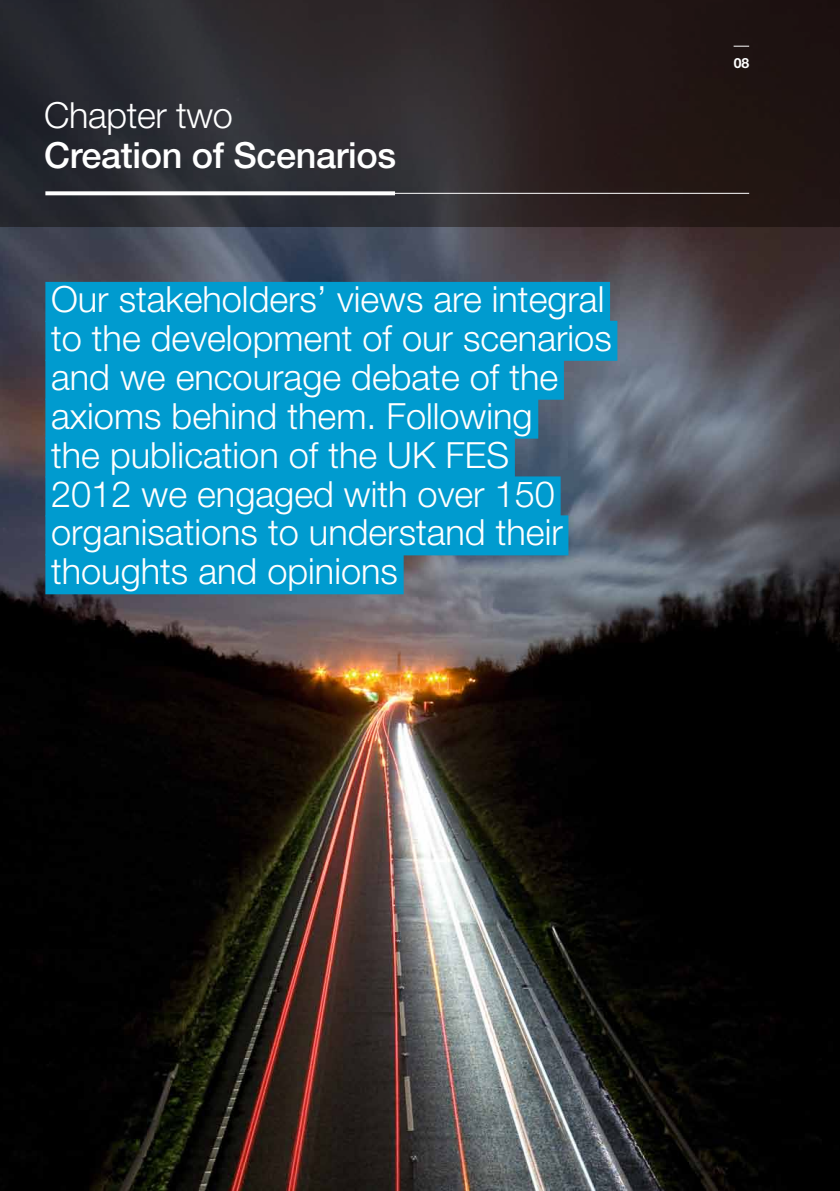
<style>
.page{position:relative;width:840px;height:1191px;background:#fff}
.page>*{position:absolute;margin:0;border:0;box-sizing:border-box;transform-origin:0 0}
.t1{font:300 36.2px/39px "Helvetica Neue";color:#fff}
.t2{font:500 36px "Helvetica Neue";letter-spacing:-.01em;color:#fff}
.t3{font:300 36px "Helvetica Neue";letter-spacing:-.01em;color:#fff}
.t4{font:700 14px "Helvetica Neue";color:#fff}
</style>
<div class="page">
<img style="left:0;top:227px;width:839px;height:964px">
<svg style="left:0;top:0;width:839px;height:227px;background:#292426"></svg>
<svg style="left:45px;top:191px;width:350px;height:4px"></svg>
<hr style="left:50px;top:193px;width:698px;height:1px;background:#fff">
<svg style="left:733px;top:46px;width:15px;height:1px"></svg>
<div style="left:45px;top:282px;width:564px;height:40px;background:#009bcf"></div>
<div style="left:45px;top:321px;width:572px;height:40px;background:#009bcf"></div>
<div style="left:45px;top:360px;width:518px;height:40px;background:#009bcf"></div>
<div style="left:45px;top:398px;width:493px;height:40px;background:#009bcf"></div>
<div style="left:45px;top:437px;width:469px;height:40px;background:#009bcf"></div>
<div style="left:45px;top:476px;width:515px;height:40px;background:#009bcf"></div>
<div style="left:45px;top:515px;width:523px;height:40px;background:#009bcf"></div>
<div style="left:45px;top:554px;width:358px;height:40px;background:#009bcf"></div>
<p class="t3" style="left:44px;top:93px;width:190px">Chapter two</p>
<p class="t2" style="left:44px;top:134px;width:353px">Creation of Scenarios</p>
<p class="t1" style="left:51px;top:279px;width:562px">Our stakeholders’ views are integral to the development of our scenarios and we encourage debate of the axioms behind them. Following<br>the publication of the UK FES<br>2012 we engaged with over 150 organisations to understand their thoughts and opinions</p>
<p class="t4" style="left:733px;top:54px;width:17px">08</p>
</div>
